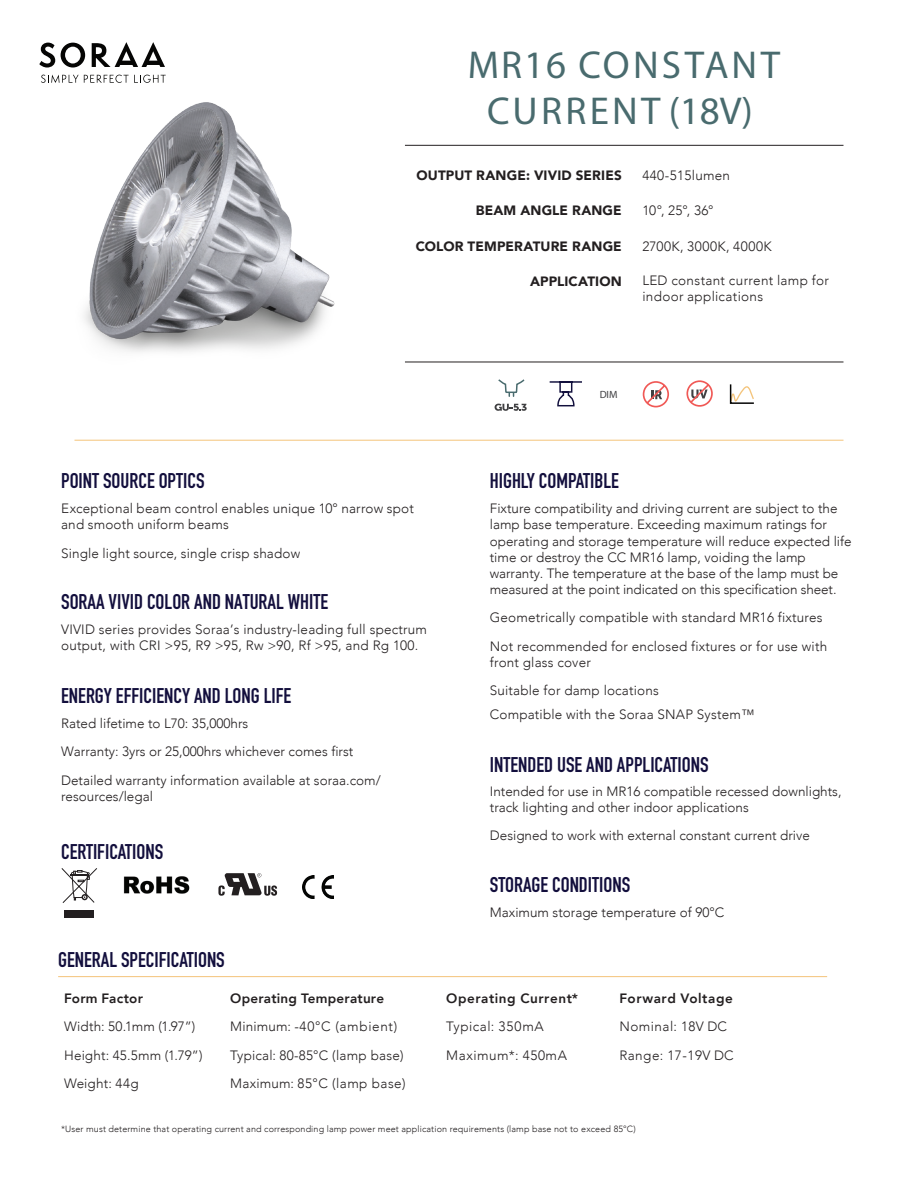
<style>
.page{position:relative;width:918px;height:1188px;background:#fff}
.page>*{position:absolute;margin:0;border:0;box-sizing:border-box;transform-origin:0 0}
.t1{font:39px/46.8px "Myriad Pro";letter-spacing:.075em;color:#496b6e;text-align:center}
.t2{font:700 21px "DIN Condensed";color:#130f3d}
.t3{font:700 21px "DIN Condensed";color:#120e3c}
.t4{font:300 13.5px/16.2px "Avenir";color:#231f20}
.t5{font:900 13.5px "Avenir";letter-spacing:.01em;color:#231f20}
.t6{font:800 13.5px "Avenir";letter-spacing:.025em;color:#231f20}
.t7{font:300 13.5px "Avenir";letter-spacing:.035em;color:#231f20}
.t8{font:300 13.5px/16.2px "Avenir";letter-spacing:.025em;color:#231f20}
.t9{font:300 13.5px "Avenir";letter-spacing:.05em;color:#231f20}
.t10{font:300 13.5px "Avenir";letter-spacing:.03em;color:#231f20}
.t11{font:300 13.5px "Avenir";letter-spacing:.045em;color:#231f20}
.t12{font:10.5px "Myriad Pro";color:#3f3f42}
.t13{font:300 9px "Avenir";letter-spacing:.015em;color:#231f20}
</style>
<div class="page">
<img style="left:69px;top:42px;width:266px;height:310px">
<hr style="left:58px;top:976px;width:769px;height:1px;background:#f4c47b">
<hr style="left:75px;top:440px;width:768px;height:1px;background:#f4c47b">
<hr style="left:405px;top:145px;width:438px;height:1px;background:#231f20">
<svg style="left:39px;top:43px;width:16px;height:25px"></svg>
<svg style="left:61px;top:43px;width:24px;height:25px"></svg>
<svg style="left:92px;top:42px;width:73px;height:25px"></svg>
<svg style="left:41px;top:75px;width:125px;height:8px"></svg>
<hr style="left:405px;top:362px;width:438px;height:1px;background:#231f20">
<img style="left:123px;top:876px;width:67px;height:18px">
<svg style="left:218px;top:873px;width:59px;height:23px"></svg>
<svg style="left:62px;top:868px;width:35px;height:35px"></svg>
<div style="left:65px;top:910px;width:29px;height:8px;background:#231f20"></div>
<svg style="left:642px;top:381px;width:27px;height:27px"></svg>
<svg style="left:686px;top:380px;width:27px;height:27px"></svg>
<svg style="left:495px;top:379px;width:32px;height:62px"></svg>
<svg style="left:729px;top:384px;width:25px;height:20px"></svg>
<svg style="left:549px;top:381px;width:33px;height:26px"></svg>
<img style="left:302px;top:876px;width:31px;height:22px">
<h1 class="t1" style="left:468px;top:40px;width:314px">MR16 CONSTANT<br>CURRENT (18V)</h1>
<h2 class="t2" style="left:61px;top:466px;width:145px">POINT SOURCE OPTICS</h2>
<p class="t5" style="left:417px;top:164px;width:207px">OUTPUT RANGE: VIVID SERIES</p>
<p class="t5" style="left:476px;top:199px;width:148px">BEAM ANGLE RANGE</p>
<p class="t5" style="left:416px;top:234px;width:207px">COLOR TEMPERATURE RANGE</p>
<p class="t5" style="left:530px;top:270px;width:93px">APPLICATION</p>
<p class="t10" style="left:642px;top:167px;width:89px">440-515lumen</p>
<p class="t4" style="left:642px;top:202px;width:72px">10°, 25°, 36°</p>
<p class="t7" style="left:642px;top:238px;width:131px">2700K, 3000K, 4000K</p>
<p class="t8" style="left:642px;top:272px;width:188px">LED constant current lamp for indoor applications</p>
<p class="t12" style="left:600px;top:388px;width:19px">DIM</p>
<h2 class="t2" style="left:490px;top:466px;width:131px">HIGHLY COMPATIBLE</h2>
<p class="t4" style="left:61px;top:500px;width:354px">Exceptional beam control enables unique 10° narrow spot and smooth uniform beams</p>
<p class="t4" style="left:61px;top:545px;width:241px">Single light source, single crisp shadow</p>
<h2 class="t2" style="left:61px;top:588px;width:269px">SORAA VIVID COLOR AND NATURAL WHITE</h2>
<p class="t4" style="left:61px;top:621px;width:367px">VIVID series provides Soraa’s industry-leading full spectrum output, with CRI &gt;95, R9 &gt;95, Rw &gt;90, Rf &gt;95, and Rg 100.</p>
<h2 class="t2" style="left:61px;top:681px;width:232px">ENERGY EFFICIENCY AND LONG LIFE</h2>
<p class="t4" style="left:61px;top:709px;width:321px;line-height:28.2px">Rated lifetime to L70: 35,000hrs<br>Warranty: 3yrs or 25,000hrs whichever comes first<br>Detailed warranty information available at soraa.com/</p>
<p class="t4" style="left:61px;top:788px;width:93px">resources/legal</p>
<h2 class="t2" style="left:61px;top:838px;width:104px">CERTIFICATIONS</h2>
<h2 class="t2" style="left:58px;top:945px;width:168px">GENERAL SPECIFICATIONS</h2>
<p class="t4" style="left:490px;top:500px;width:363px">Fixture compatibility and driving current are subject to the lamp base temperature. Exceeding maximum ratings for operating and storage temperature will reduce expected life time or destroy the CC MR16 lamp, voiding the lamp warranty. The temperature at the base of the lamp must be measured at the point indicated on this specification sheet.</p>
<p class="t4" style="left:490px;top:604px;width:339px;line-height:28.2px">Geometrically compatible with standard MR16 fixtures<br>Not recommended for enclosed fixtures or for use with</p>
<p class="t4" style="left:490px;top:648px;width:171px;line-height:28.2px">front glass cover<br>Suitable for damp locations</p>
<p class="t4" style="left:490px;top:706px;width:266px">Compatible with the Soraa SNAP System™</p>
<h2 class="t2" style="left:490px;top:750px;width:220px">INTENDED USE AND APPLICATIONS</h2>
<p class="t4" style="left:490px;top:783px;width:353px">Intended for use in MR16 compatible recessed downlights, track lighting and other indoor applications</p>
<p class="t4" style="left:490px;top:827px;width:322px">Designed to work with external constant current drive</p>
<h2 class="t3" style="left:490px;top:871px;width:142px">STORAGE CONDITIONS</h2>
<p class="t4" style="left:490px;top:904px;width:236px">Maximum storage temperature of 90°C</p>
<p class="t6" style="left:64px;top:988px;width:80px">Form Factor</p>
<p class="t6" style="left:230px;top:988px;width:155px">Operating Temperature</p>
<p class="t6" style="left:446px;top:988px;width:133px">Operating Current*</p>
<p class="t6" style="left:619px;top:988px;width:115px">Forward Voltage</p>
<p class="t4" style="left:64px;top:1019px;width:133px">Width: 50.1mm (1.97”)</p>
<p class="t9" style="left:230px;top:1019px;width:169px">Minimum: -40°C (ambient)</p>
<p class="t7" style="left:619px;top:1019px;width:109px">Nominal: 18V DC</p>
<p class="t4" style="left:64px;top:1047px;width:140px">Height: 45.5mm (1.79”)</p>
<p class="t4" style="left:230px;top:1047px;width:175px">Typical: 80-85°C (lamp base)</p>
<p class="t9" style="left:446px;top:1019px;width:99px">Typical: 350mA</p>
<p class="t7" style="left:619px;top:1047px;width:116px">Range: 17-19V DC</p>
<p class="t11" style="left:446px;top:1047px;width:122px">Maximum*: 450mA</p>
<p class="t4" style="left:64px;top:1075px;width:76px">Weight: 44g</p>
<p class="t10" style="left:230px;top:1075px;width:177px">Maximum: 85°C (lamp base)</p>
<p class="t13" style="left:61px;top:1124px;width:576px">*User must determine that operating current and corresponding lamp power meet application requirements (lamp base not to exceed 85°C)</p>
</div>
